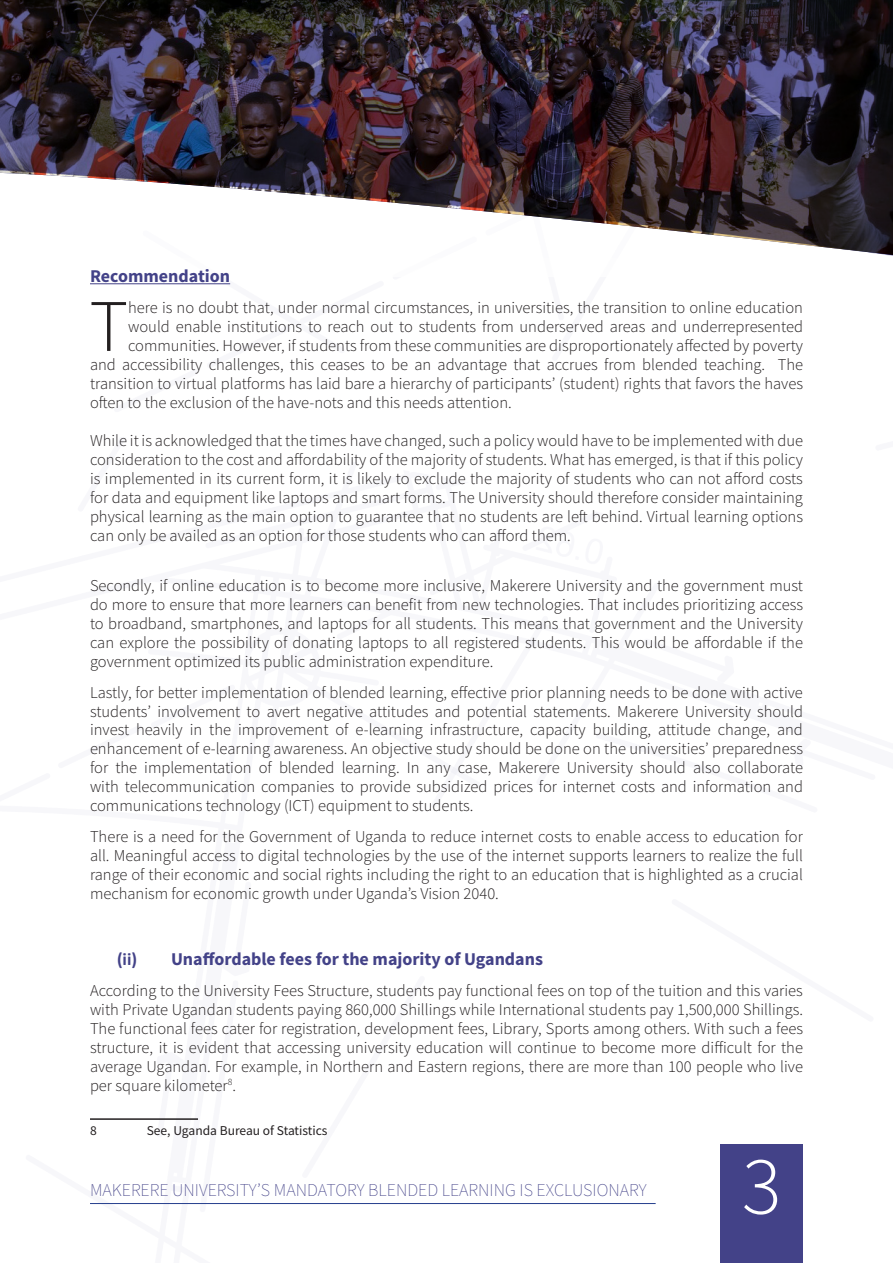
<style>
.page{position:relative;width:893px;height:1263px;background:#fff}
.page>*{position:absolute;margin:0;border:0;box-sizing:border-box;transform-origin:0 0}
.t1{font:300 82.95px "Source Sans Pro";color:#fff}
.t2{font:300 74.1px "Source Sans Pro";color:#231f20}
.t3{font:200 18px "Source Sans Pro";color:#434288}
.t4{font:700 18px "Source Sans Pro";color:#434288}
.t5{font:300 16.5px/19px "Source Sans Pro";color:#231f20;text-align:justify}
.t6{font:13.5px "Source Sans Pro";color:#231f20}
.s1{font-family:"Calibri"}
</style>
<div class="page">
<div style="left:720px;top:1144px;width:83px;height:119px;background:#434288"></div>
<hr style="left:90px;top:1203px;width:566px;height:1px;background:#253f8e">
<img style="left:0;top:0;width:893px;height:255px">
<hr style="left:90px;top:283px;width:140px;height:1px;background:#434288">
<hr style="left:90px;top:1118px;width:108px;height:2px;background:#231f20">
<p class="t4" style="left:90px;top:264px;width:142px">Recommendation</p>
<p class="t2" style="left:89px;top:281px;width:40px">T</p>
<p class="t5" style="left:128px;top:298px;width:676px">here is no doubt that, under normal circumstances, in universities, the transition to online education</p>
<p class="t5" style="left:128px;top:317px;width:676px">would enable institutions to reach out to students from underserved areas and underrepresented</p>
<p class="t5" style="left:128px;top:336px;width:676px">communities. However, if students from these communities are disproportionately affected by poverty</p>
<p class="t5" style="left:90px;top:355px;width:714px">and accessibility challenges, this ceases to be an advantage that accrues from blended teaching. The</p>
<p class="t5" style="left:90px;top:374px;width:715px">transition to virtual platforms has laid bare a hierarchy of participants’ (student) rights that favors the haves</p>
<p class="t5" style="left:90px;top:393px;width:423px">often to the exclusion of the have-nots and this needs attention.</p>
<p class="t5" style="left:90px;top:431px;width:715px">While it is acknowledged that the times have changed, such a policy would have to be implemented with due consideration to the cost and affordability of the majority of students. What has emerged, is that if this policy is implemented in its current form, it is likely to exclude the majority of students who can not afford costs for data and equipment like laptops and smart forms. The University should therefore consider maintaining physical learning as the main option to guarantee that no students are left behind. Virtual learning options can only be availed as an option for those students who can afford them.</p>
<p class="t5" style="left:90px;top:576px;width:714px">Secondly, if online education is to become more inclusive, Makerere University and the government must do more to ensure that more learners can benefit from new technologies. That includes prioritizing access to broadband, smartphones, and laptops for all students. This means that government and the University can explore the possibility of donating laptops to all registered students. This would be affordable if the government optimized its public administration expenditure.</p>
<p class="t5" style="left:90px;top:683px;width:714px">Lastly, for better implementation of blended learning, effective prior planning needs to be done with active students’ involvement to avert negative attitudes and potential statements. Makerere University should invest heavily in the improvement of e-learning infrastructure, capacity building, attitude change, and enhancement of e-learning awareness. An objective study should be done on the universities’ preparedness for the implementation of blended learning. In any case, Makerere University should also collaborate with telecommunication companies to provide subsidized prices for internet costs and information and communications technology (ICT) equipment to students.</p>
<p class="t5" style="left:90px;top:827px;width:714px">There is a need for the Government of Uganda to reduce internet costs to enable access to education for all. Meaningful access to digital technologies by the use of the internet supports learners to realize the full range of their economic and social rights including the right to an education that is highlighted as a crucial mechanism for economic growth under Uganda’s Vision 2040.</p>
<p class="t4" style="left:117px;top:946px;width:428px"><span class="s1">(ii)</span> Unaffordable fees for the majority of Ugandans</p>
<p class="t5" style="left:90px;top:981px;width:714px">According to the University Fees Structure, students pay functional fees on top of the tuition and this varies with Private Ugandan students paying 860,000 Shillings while International students pay 1,500,000 Shillings.<br>The functional fees cater for registration, development fees, Library, Sports among others. With such a fees structure, it is evident that accessing university education will continue to become more difficult for the average Ugandan. For example, in Northern and Eastern regions, there are more than 100 people who live per square kilometer<sup>8</sup>.</p>
<p class="t6" style="left:90px;top:1122px;width:8px">8</p>
<p class="t6" style="left:147px;top:1122px;width:182px">See, Uganda Bureau of Statistics</p>
<p class="t3" style="left:90px;top:1179px;width:558px">MAKERERE UNIVERSITY’S MANDATORY BLENDED LEARNING IS EXCLUSIONARY</p>
<h1 class="t1" style="left:742px;top:1135px;width:41px">3</h1>
</div>
